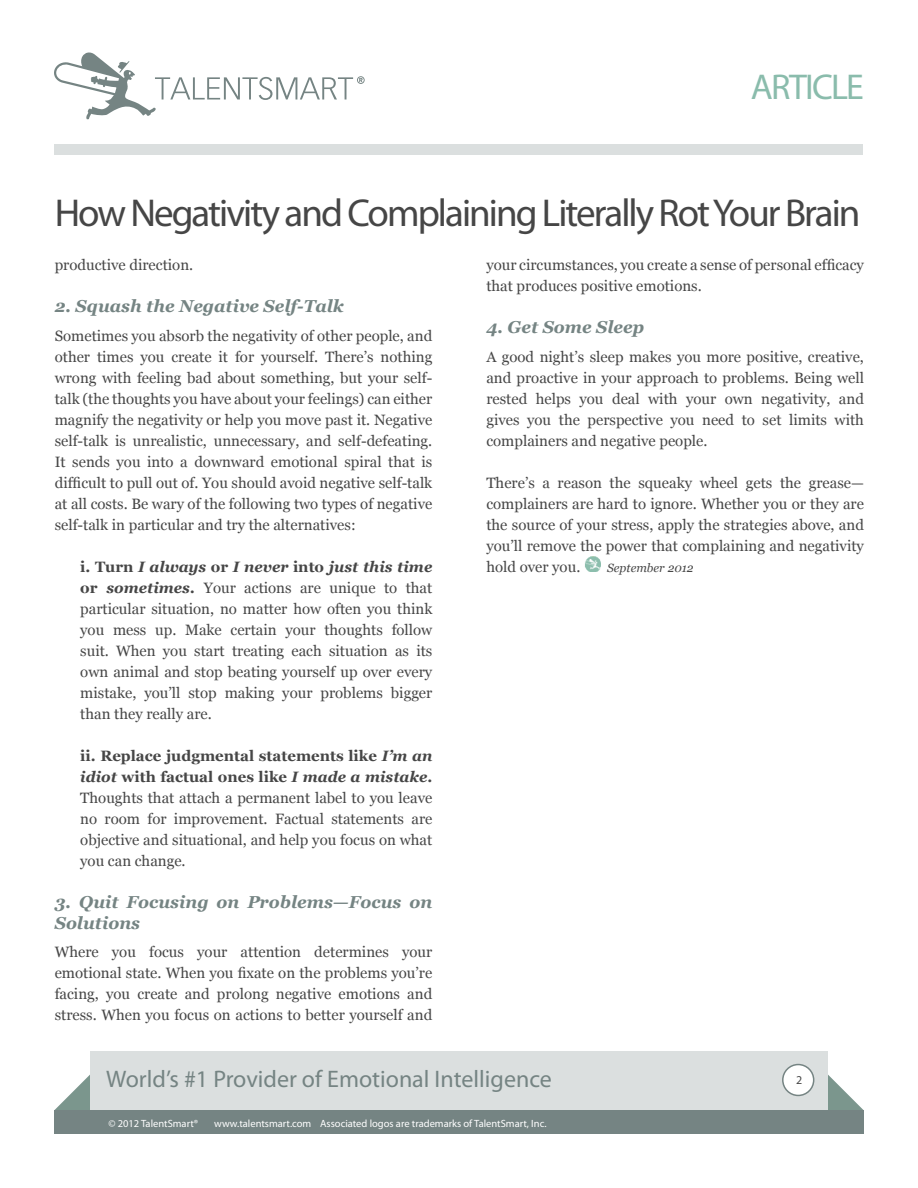
<style>
.page{position:relative;width:918px;height:1188px;background:#fff}
.page>*{position:absolute;margin:0;border:0;box-sizing:border-box;transform-origin:0 0}
.t1{font:39px "Myriad Pro";letter-spacing:-.05em;color:#464646}
.t2{font:36px "Myriad Pro";letter-spacing:-.05em;color:#8abcac}
.t3{font:24px "Myriad Pro";color:#758483}
.t4{font:italic 700 17.25px/21px "Georgia";color:#758483}
.t5{font:15px/21px "Georgia";color:#464646;text-align:justify}
.t6{font:italic 12px "Georgia";color:#464646}
.t7{font:12px "Myriad Pro";color:#464646}
.t8{font:10.5px "Myriad Pro";color:#fff}
.s1{font-weight:700}
.s2{font-weight:700;font-style:italic}
</style>
<div class="page">
<div style="left:55px;top:144px;width:808px;height:11px;background:#dbdfdf"></div>
<svg style="left:54px;top:52px;width:311px;height:67px"></svg>
<img style="left:585px;top:556px;width:16px;height:16px">
<div style="left:90px;top:1051px;width:738px;height:75px;background:#dbdfdf"></div>
<svg style="left:54px;top:1075px;width:36px;height:36px"></svg>
<svg style="left:828px;top:1075px;width:36px;height:36px"></svg>
<div style="left:54px;top:1111px;width:810px;height:23px;background:#758483"></div>
<div style="left:783px;top:1065px;width:31px;height:30px;background:#fff;border-radius:50%"></div>
<div style="left:782px;top:1064px;width:32px;height:32px;border:2px solid #758483;border-radius:50%"></div>
<h2 class="t2" style="left:751px;top:65px;width:115px">ARTICLE</h2>
<h1 class="t1" style="left:55px;top:189px;width:807px">How Negativity and Complaining Literally Rot Your Brain</h1>
<p class="t5" style="left:55px;top:255px;width:140px">productive direction.</p>
<p class="t4" style="left:55px;top:296px;width:291px">2. Squash the Negative Self-Talk</p>
<p class="t5" style="left:55px;top:325px;width:379px">Sometimes you absorb the negativity of other people, and other times you create it for yourself. There’s nothing wrong with feeling bad about something, but your self&shy;talk (the thoughts you have about your feelings) can either magnify the negativity or help you move past it. Negative self-talk is unrealistic, unnecessary, and self-defeating.<br>It sends you into a downward emotional spiral that is difficult to pull out of. You should avoid negative self-talk at all costs. Be wary of the following two types of negative self-talk in particular and try the alternatives:</p>
<p class="t5" style="left:80px;top:556px;width:354px"><span class="s1">i. Turn</span> <span class="s2">I always</span> <span class="s1">or</span> <span class="s2">I never</span> <span class="s1">into</span> <span class="s2">just this time </span><span class="s1">or</span> <span class="s2">sometimes.</span> Your actions are unique to that particular situation, no matter how often you think you mess up. Make certain your thoughts follow suit. When you start treating each situation as its own animal and stop beating yourself up over every mistake, you’ll stop making your problems bigger than they really are.</p>
<p class="t5" style="left:80px;top:745px;width:354px"><span class="s1">ii. Replace judgmental statements like</span> <span class="s2">I’m an idiot</span> <span class="s1">with factual ones like</span> <span class="s2">I made a mistake</span><span class="s1">.<br></span>Thoughts that attach a permanent label to you leave no room for improvement. Factual statements are objective and situational, and help you focus on what you can change.</p>
<p class="t4" style="left:55px;top:891px;width:379px">3. Quit Focusing on Problems—Focus on<br>Solutions</p>
<p class="t5" style="left:55px;top:942px;width:379px">Where you focus your attention determines your emotional state. When you fixate on the problems you’re facing, you create and prolong negative emotions and stress. When you focus on actions to better yourself and</p>
<p class="t5" style="left:486px;top:255px;width:379px">your circumstances, you create a sense of personal efficacy that produces positive emotions.</p>
<p class="t4" style="left:486px;top:317px;width:159px">4. Get Some Sleep</p>
<p class="t5" style="left:486px;top:346px;width:379px">A good night’s sleep makes you more positive, creative, and proactive in your approach to problems. Being well rested helps you deal with your own negativity, and gives you the perspective you need to set limits with complainers and negative people.</p>
<p class="t5" style="left:486px;top:472px;width:379px">There’s a reason the squeaky wheel gets the grease— complainers are hard to ignore. Whether you or they are the source of your stress, apply the strategies above, and you’ll remove the power that complaining and negativity hold over you.</p>
<p class="t6" style="left:607px;top:560px;width:88px">September 2012</p>
<h3 class="t3" style="left:106px;top:1064px;width:447px">World’s #1 Provider of Emotional Intelligence</h3>
<p class="t7" style="left:796px;top:1073px;width:8px">2</p>
<p class="t8" style="left:108px;top:1117px;width:91px">© 2012 TalentSmart®</p>
<p class="t8" style="left:214px;top:1117px;width:334px">www.talentsmart.com Associated logos are trademarks of TalentSmart, Inc.</p>
</div>
